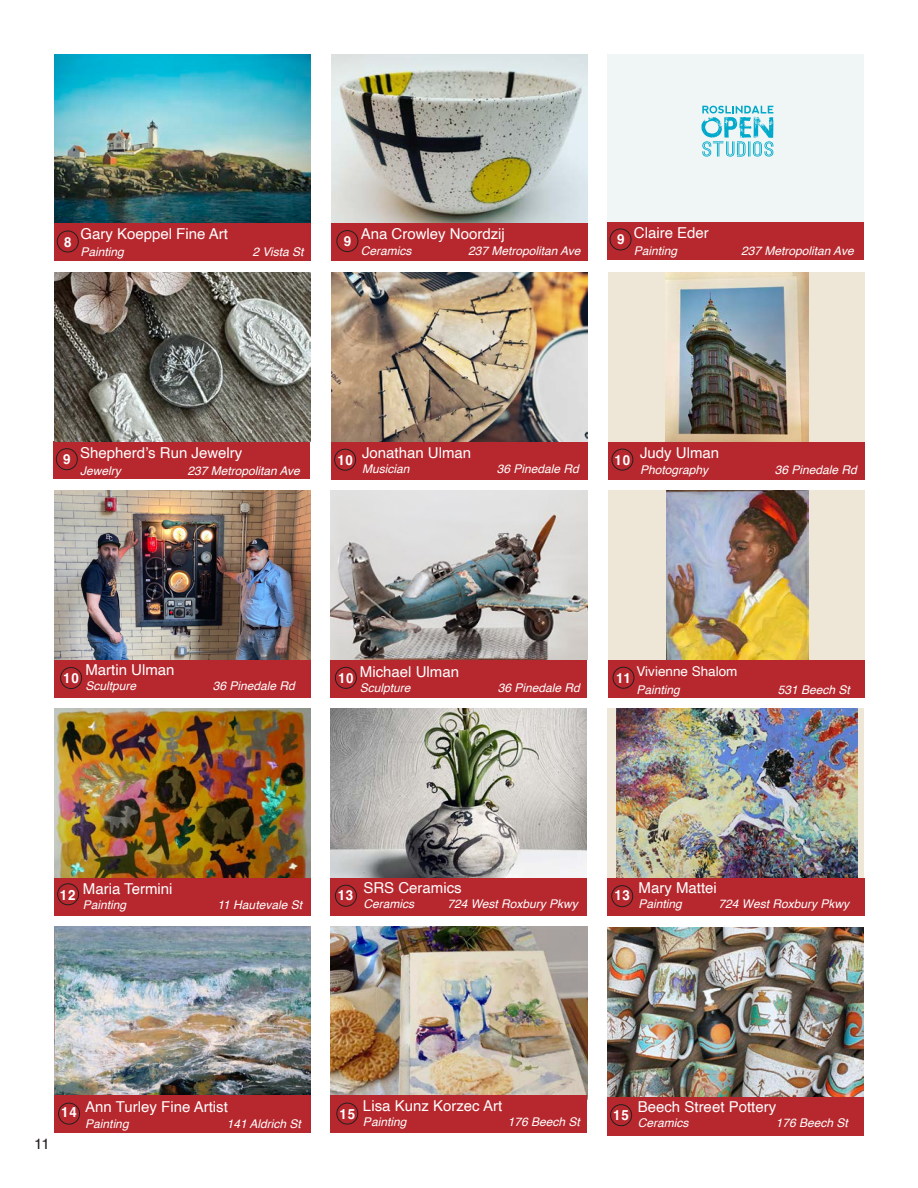
<style>
.page{position:relative;width:918px;height:1188px;background:#fff}
.page>*{position:absolute;margin:0;border:0;box-sizing:border-box;transform-origin:0 0}
.Names{font:15px "Helvetica";color:#fff}
.Paragraph_Style_1{font:15px "Helvetica";color:#fff}
.t1{font:15px "Helvetica";color:#231f20}
.Site_Numbers-Cummins{font:700 14.1px "Helvetica";letter-spacing:.06em;color:#fff;scale:.95 1}
.Names-2{font:13.5px "Helvetica";color:#fff}
.Names-3{font:italic 12px "Helvetica";color:#fff}
.Paragraph_Style_1-2{font:italic 12px "Helvetica";color:#fff}
</style>
<div class="page">
<div style="left:608px;top:54px;width:256px;height:169px;background:#f0f6f5"></div>
<svg style="left:701px;top:106px;width:72px;height:51px"></svg>
<img style="left:331px;top:54px;width:256px;height:169px">
<div style="left:331px;top:223px;width:257px;height:38px;background:#b7282e"></div>
<div style="left:337px;top:230px;width:21px;height:22px;border:1px solid #231f20;border-radius:50%"></div>
<div style="left:607px;top:709px;width:257px;height:170px;background:#eee7d7"></div>
<img style="left:616px;top:709px;width:241px;height:169px">
<div style="left:607px;top:878px;width:257px;height:38px;background:#b7282e"></div>
<div style="left:611px;top:885px;width:22px;height:22px;border:1px solid #231f20;border-radius:50%"></div>
<img style="left:55px;top:491px;width:256px;height:169px">
<div style="left:54px;top:660px;width:257px;height:38px;background:#b7282e"></div>
<div style="left:60px;top:667px;width:22px;height:22px;border:1px solid #231f20;border-radius:50%"></div>
<div style="left:608px;top:272px;width:256px;height:169px;background:#eee7d7"></div>
<img style="left:665px;top:272px;width:144px;height:169px">
<div style="left:608px;top:442px;width:256px;height:37px;background:#b7282e"></div>
<div style="left:612px;top:449px;width:21px;height:21px;border:1px solid #231f20;border-radius:50%"></div>
<img style="left:330px;top:490px;width:257px;height:170px">
<div style="left:330px;top:660px;width:257px;height:38px;background:#b7282e"></div>
<div style="left:608px;top:490px;width:256px;height:170px;background:#eee7d7"></div>
<img style="left:666px;top:490px;width:142px;height:170px">
<div style="left:608px;top:660px;width:256px;height:38px;background:#b7282e"></div>
<img style="left:331px;top:926px;width:256px;height:169px">
<div style="left:331px;top:1095px;width:256px;height:38px;background:#b7282e"></div>
<div style="left:337px;top:1103px;width:21px;height:21px;border:1px solid #231f20;border-radius:50%"></div>
<img style="left:607px;top:928px;width:257px;height:169px">
<div style="left:607px;top:1097px;width:257px;height:39px;background:#b7282e"></div>
<div style="left:610px;top:1104px;width:22px;height:22px;border:1px solid #231f20;border-radius:50%"></div>
<img style="left:54px;top:54px;width:257px;height:170px">
<div style="left:54px;top:224px;width:257px;height:37px;background:#b7282e"></div>
<div style="left:57px;top:231px;width:22px;height:21px;border:1px solid #231f20;border-radius:50%"></div>
<img style="left:331px;top:272px;width:257px;height:170px">
<div style="left:331px;top:442px;width:257px;height:37px;background:#b7282e"></div>
<div style="left:334px;top:449px;width:22px;height:22px;border:1px solid #231f20;border-radius:50%"></div>
<img style="left:330px;top:708px;width:257px;height:170px">
<div style="left:330px;top:878px;width:257px;height:38px;background:#b7282e"></div>
<div style="left:335px;top:885px;width:22px;height:22px;border:1px solid #231f20;border-radius:50%"></div>
<img style="left:54px;top:708px;width:256px;height:170px">
<div style="left:54px;top:878px;width:257px;height:38px;background:#b7282e"></div>
<div style="left:57px;top:883px;width:22px;height:22px;border:1px solid #231f20;border-radius:50%"></div>
<div style="left:607px;top:222px;width:257px;height:38px;background:#b7282e"></div>
<div style="left:610px;top:229px;width:21px;height:21px;border:1px solid #231f20;border-radius:50%"></div>
<div style="left:613px;top:667px;width:21px;height:22px;border:1px solid #231f20;border-radius:50%"></div>
<div style="left:335px;top:667px;width:22px;height:22px;border:1px solid #231f20;border-radius:50%"></div>
<img style="left:54px;top:926px;width:256px;height:170px">
<div style="left:54px;top:1096px;width:257px;height:37px;background:#b7282e"></div>
<div style="left:58px;top:1103px;width:22px;height:21px;border:1px solid #231f20;border-radius:50%"></div>
<div style="left:54px;top:442px;width:256px;height:37px;background:#b7282e"></div>
<div style="left:56px;top:448px;width:22px;height:22px;border:1px solid #231f20;border-radius:50%"></div>
<img style="left:54px;top:272px;width:256px;height:170px">
<p class="Site_Numbers-Cummins" style="left:64px;top:233px;width:9px">8</p>
<p class="Names" style="left:80px;top:222px;width:149px">Gary Koeppel Fine Art</p>
<p class="Names-3" style="left:80px;top:242px;width:45px">Painting</p>
<p class="Names-3" style="left:252px;top:242px;width:53px">2 Vista St</p>
<p class="Site_Numbers-Cummins" style="left:344px;top:233px;width:9px">9</p>
<p class="Names" style="left:361px;top:222px;width:146px">Ana Crowley Noordzij</p>
<p class="Names-3" style="left:361px;top:242px;width:52px">Ceramics</p>
<p class="Names-3" style="left:468px;top:242px;width:114px">237 Metropolitan Ave</p>
<p class="Site_Numbers-Cummins" style="left:617px;top:231px;width:9px">9</p>
<p class="Paragraph_Style_1" style="left:634px;top:222px;width:77px">Claire Eder</p>
<p class="Paragraph_Style_1-2" style="left:634px;top:241px;width:45px">Painting</p>
<p class="Paragraph_Style_1-2" style="left:741px;top:241px;width:114px">237 Metropolitan Ave</p>
<p class="Site_Numbers-Cummins" style="left:63px;top:450px;width:9px">9</p>
<p class="Paragraph_Style_1" style="left:80px;top:441px;width:164px">Shepherd’s Run Jewelry</p>
<p class="Paragraph_Style_1-2" style="left:80px;top:461px;width:42px">Jewelry</p>
<p class="Paragraph_Style_1-2" style="left:187px;top:461px;width:114px">237 Metropolitan Ave</p>
<p class="Site_Numbers-Cummins" style="left:337px;top:451px;width:18px">10</p>
<p class="Names" style="left:362px;top:441px;width:111px">Jonathan Ulman</p>
<p class="Names-3" style="left:362px;top:459px;width:49px">Musician</p>
<p class="Names-3" style="left:497px;top:459px;width:84px">36 Pinedale Rd</p>
<p class="Site_Numbers-Cummins" style="left:615px;top:451px;width:18px">10</p>
<p class="Names" style="left:640px;top:441px;width:81px">Judy Ulman</p>
<p class="Names-3" style="left:640px;top:461px;width:70px">Photography</p>
<p class="Names-3" style="left:775px;top:461px;width:84px">36 Pinedale Rd</p>
<p class="Names" style="left:85px;top:658px;width:91px">Martin Ulman</p>
<p class="Names-3" style="left:85px;top:676px;width:52px">Scultpure</p>
<p class="Names-3" style="left:213px;top:676px;width:84px">36 Pinedale Rd</p>
<p class="Site_Numbers-Cummins" style="left:63px;top:670px;width:18px">10</p>
<p class="Names" style="left:360px;top:660px;width:101px">Michael Ulman</p>
<p class="Names-3" style="left:360px;top:678px;width:52px">Sculpture</p>
<p class="Names-3" style="left:498px;top:678px;width:84px">36 Pinedale Rd</p>
<p class="Site_Numbers-Cummins" style="left:338px;top:670px;width:18px">10</p>
<p class="Site_Numbers-Cummins" style="left:616px;top:669px;width:17px">11</p>
<p class="Names-2" style="left:637px;top:660px;width:103px">Vivienne Shalom</p>
<p class="Names-3" style="left:637px;top:680px;width:45px">Painting</p>
<p class="Names-3" style="left:778px;top:680px;width:74px">531 Beech St</p>
<p class="Site_Numbers-Cummins" style="left:60px;top:886px;width:18px">12</p>
<p class="Names" style="left:83px;top:877px;width:91px">Maria Termini</p>
<p class="Names-3" style="left:83px;top:895px;width:45px">Painting</p>
<p class="Names-3" style="left:218px;top:895px;width:86px">11 Hautevale St</p>
<p class="Site_Numbers-Cummins" style="left:338px;top:886px;width:18px">13</p>
<p class="Names" style="left:363px;top:876px;width:100px">SRS Ceramics</p>
<p class="Names-3" style="left:363px;top:894px;width:52px">Ceramics</p>
<p class="Names-3" style="left:447px;top:894px;width:132px">724 West Roxbury Pkwy</p>
<p class="Site_Numbers-Cummins" style="left:614px;top:886px;width:18px">13</p>
<p class="Names" style="left:639px;top:876px;width:80px">Mary Mattei</p>
<p class="Names-3" style="left:639px;top:894px;width:45px">Painting</p>
<p class="Names-3" style="left:719px;top:894px;width:132px">724 West Roxbury Pkwy</p>
<p class="t1" style="left:34px;top:1133px;width:17px">11</p>
<p class="Site_Numbers-Cummins" style="left:61px;top:1104px;width:18px">14</p>
<p class="Names" style="left:85px;top:1095px;width:144px">Ann Turley Fine Artist</p>
<p class="Names-3" style="left:85px;top:1115px;width:45px">Painting</p>
<p class="Names-3" style="left:227px;top:1115px;width:76px">141 Aldrich St</p>
<p class="Names" style="left:363px;top:1094px;width:141px">Lisa Kunz Korzec Art</p>
<p class="Names-3" style="left:363px;top:1112px;width:45px">Painting</p>
<p class="Names-3" style="left:508px;top:1112px;width:74px">176 Beech St</p>
<p class="Site_Numbers-Cummins" style="left:340px;top:1105px;width:18px">15</p>
<p class="Names" style="left:638px;top:1095px;width:140px">Beech Street Pottery</p>
<p class="Names-3" style="left:638px;top:1114px;width:52px">Ceramics</p>
<p class="Names-3" style="left:776px;top:1114px;width:74px">176 Beech St</p>
<p class="Site_Numbers-Cummins" style="left:613px;top:1107px;width:18px">15</p>
</div>
